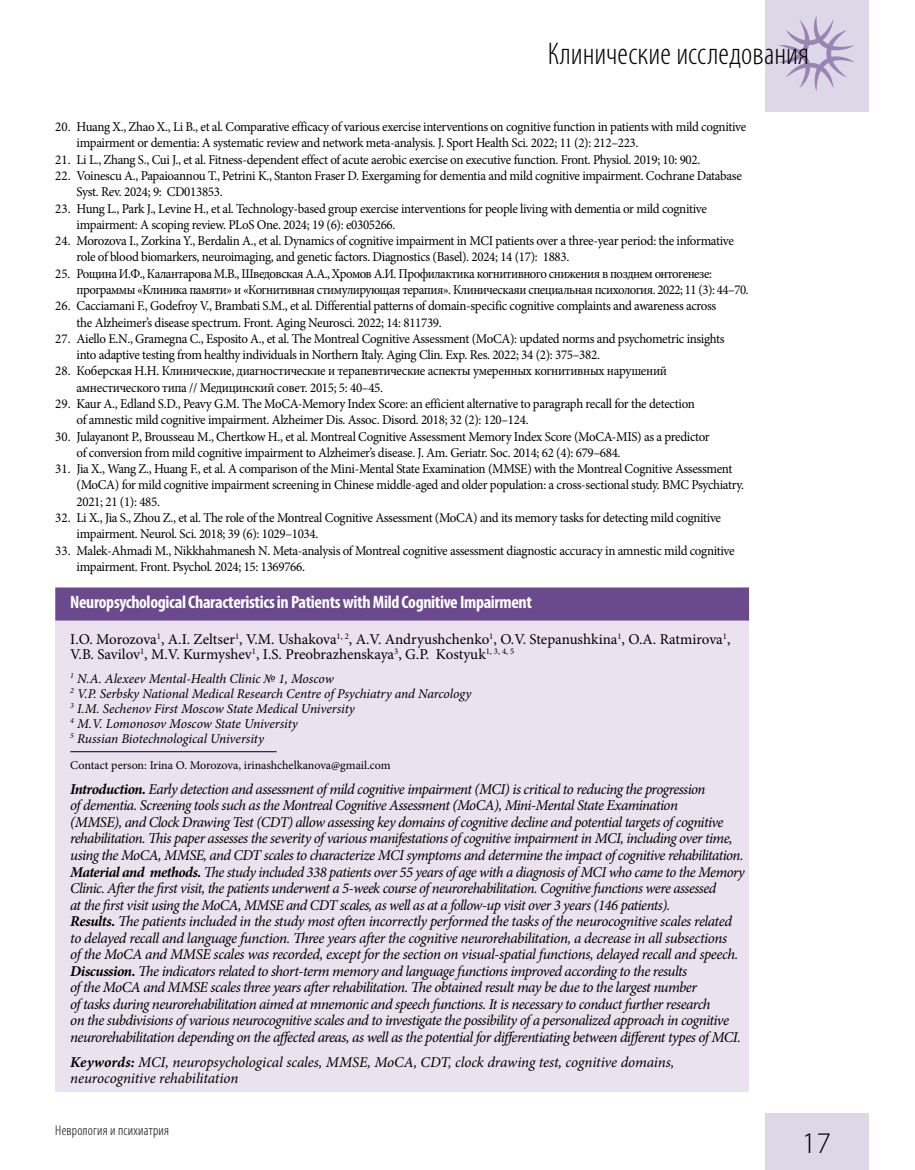
<style>
.page{position:relative;width:915px;height:1170px;background:#fff}
.page>*{position:absolute;margin:0;border:0;box-sizing:border-box;transform-origin:0 0}
.t1{font:300 condensed 31.5px "Myriad Pro";color:#000}
.t2{font:300 30px "Myriad Pro";color:#000}
.t3{font:700 condensed 18px "Myriad Pro";letter-spacing:-.02em;color:#fff}
.t4{font:italic 15px/16.5px "Minion Pro";letter-spacing:-.035em;color:#000}
.t5{font:15px/15px "Minion Pro";letter-spacing:-.005em;color:#000}
.t6{font:italic 15px/16.5px "Minion Pro";letter-spacing:-.01em;color:#000}
.t7{font:300 condensed 14.25px "Myriad Pro";letter-spacing:.015em;color:#000}
.t8{font:13.5px/16.4px "Minion Pro";letter-spacing:-.025em;color:#000;scale:.96 1}
.t9{font:italic 13.5px/15px "Minion Pro";letter-spacing:-.01em;color:#000}
.t10{font:13.5px/16.4px "Minion Pro";letter-spacing:-.025em;color:#000;scale:.95 1}
.t11{font:12px "Minion Pro";letter-spacing:-.005em;color:#000}
.s1{font-weight:700}
</style>
<div class="page">
<div style="left:764px;top:1113px;width:103px;height:56px;background:#ddd7e8"></div>
<div style="left:764px;top:0;width:103px;height:111px;background:#ddd7e8"></div>
<svg style="left:779px;top:16px;width:75px;height:76px"></svg>
<div style="left:55px;top:587px;width:693px;height:505px;background:#ebe1ef"></div>
<div style="left:55px;top:587px;width:693px;height:33px;background:#6b498d"></div>
<hr style="left:70px;top:751px;width:206px;height:1px;background:#000">
<h1 class="t1" style="left:547px;top:35px;width:263px">Клинические исследования</h1>
<p class="t8" style="left:77px;top:119px;width:698px;text-indent:-21px">20. Huang X., Zhao X., Li B., et al. Comparative efficacy of various exercise interventions on cognitive function in patients with mild cognitive impairment or dementia: A systematic review and network meta-analysis. J. Sport Health Sci. 2022; 11 (2): 212–223.</p>
<p class="t8" style="left:55px;top:151px;width:673px">21. Li L., Zhang S., Cui J., et al. Fitness-dependent effect of acute aerobic exercise on executive function. Front. Physiol. 2019; 10: 902.</p>
<p class="t8" style="left:77px;top:168px;width:694px;text-indent:-21px">22. Voinescu A., Papaioannou T., Petrini K., Stanton Fraser D. Exergaming for dementia and mild cognitive impairment. Cochrane Database<br>Syst. Rev. 2024; 9: CD013853.</p>
<p class="t8" style="left:77px;top:200px;width:657px;text-indent:-21px">23. Hung L., Park J., Levine H., et al. Technology-based group exercise interventions for people living with dementia or mild cognitive impairment: A scoping review. PLoS One. 2024; 19 (6): e0305266.</p>
<p class="t8" style="left:77px;top:233px;width:686px;text-indent:-21px">24. Morozova I., Zorkina Y., Berdalin A., et al. Dynamics of cognitive impairment in MCI patients over a three-year period: the informative role of blood biomarkers, neuroimaging, and genetic factors. Diagnostics (Basel). 2024; 14 (17): 1883.</p>
<p class="t10" style="left:77px;top:265px;width:708px;text-indent:-21px">25. Рощина И.Ф., Калантарова М.В., Шведовская А.А., Хромов А.И. Профилактика когнитивного снижения в позднем онтогенезе: программы «Клиника памяти» и «Когнитивная стимулирующая терапия». Клиническаяи специальная психология. 2022; 11 (3): 44–70.</p>
<p class="t8" style="left:77px;top:298px;width:667px;text-indent:-21px">26. Cacciamani F., Godefroy V., Brambati S.M., et al. Differential patterns of domain-specific cognitive complaints and awareness across the Alzheimer’s disease spectrum. Front. Aging Neurosci. 2022; 14: 811739.</p>
<p class="t8" style="left:77px;top:330px;width:676px;text-indent:-21px">27. Aiello E.N., Gramegna C., Esposito A., et al. The Montreal Cognitive Assessment (MoCA): updated norms and psychometric insights into adaptive testing from healthy individuals in Northern Italy. Aging Clin. Exp. Res. 2022; 34 (2): 375–382.</p>
<p class="t8" style="left:77px;top:363px;width:616px;text-indent:-21px">28. Коберская Н.Н. Клинические, диагностические и терапевтические аспекты умеренных когнитивных нарушений амнестического типа // Медицинский совет. 2015; 5: 40–45.</p>
<p class="t8" style="left:77px;top:395px;width:645px;text-indent:-21px">29. Kaur A., Edland S.D., Peavy G.M. The MoCA-Memory Index Score: an efficient alternative to paragraph recall for the detection of amnestic mild cognitive impairment. Alzheimer Dis. Assoc. Disord. 2018; 32 (2): 120–124.</p>
<p class="t8" style="left:77px;top:428px;width:660px;text-indent:-21px">30. Julayanont P., Brousseau M., Chertkow H., et al. Montreal Cognitive Assessment Memory Index Score (MoCA-MIS) as a predictor of conversion from mild cognitive impairment to Alzheimer’s disease. J. Am. Geriatr. Soc. 2014; 62 (4): 679–684.</p>
<p class="t8" style="left:77px;top:460px;width:696px;text-indent:-21px">31. Jia X., Wang Z., Huang F., et al. A comparison of the Mini-Mental State Examination (MMSE) with the Montreal Cognitive Assessment (MoCA) for mild cognitive impairment screening in Chinese middle-aged and older population: a cross-sectional study. BMC Psychiatry.<br>2021; 21 (1): 485.</p>
<p class="t8" style="left:77px;top:509px;width:672px;text-indent:-21px">32. Li X., Jia S., Zhou Z., et al. The role of the Montreal Cognitive Assessment (MoCA) and its memory tasks for detecting mild cognitive impairment. Neurol. Sci. 2018; 39 (6): 1029–1034.</p>
<p class="t8" style="left:77px;top:542px;width:686px;text-indent:-21px">33. Malek-Ahmadi M., Nikkhahmanesh N. Meta-analysis of Montreal cognitive assessment diagnostic accuracy in amnestic mild cognitive impairment. Front. Psychol. 2024; 15: 1369766.</p>
<h3 class="t3" style="left:70px;top:590px;width:463px">Neuropsychological Characteristics in Patients with Mild Cognitive Impairment</h3>
<p class="t5" style="left:70px;top:631px;width:661px">I.O. Morozova<sup>1</sup>, A.I. Zeltser<sup>1</sup>, V.M. Ushakova<sup>1,</sup> <sup>2</sup>, A.V. Andryushchenko<sup>1</sup>, O.V. Stepanushkina<sup>1</sup>, O.A. Ratmirova<sup>1</sup>,<br>V.B. Savilov<sup>1</sup>, M.V. Kurmyshev<sup>1</sup>, I.S. Preobrazhenskaya<sup>3</sup>, G.P. Kostyuk<sup>1,</sup> <sup>3,</sup> <sup>4,</sup> <sup>5</sup></p>
<p class="t9" style="left:70px;top:670px;width:402px"><sup>1</sup> N.A. Alexeev Mental-Health Clinic № 1, Moscow<br><sup>2</sup> V.P. Serbsky National Medical Research Centre of Psychiatry and Narcology <sup>3</sup> I.M. Sechenov First Moscow State Medical University<br><sup>4</sup> M.V. Lomonosov Moscow State University<br><sup>5</sup> Russian Biotechnological University</p>
<p class="t11" style="left:70px;top:757px;width:322px">Contact person: Irina O. Morozova, irinashchelkanova@gmail.com</p>
<p class="t4" style="left:70px;top:780px;width:675px"><span class="s1">Introduction.</span> Early detection and assessment of mild cognitive impairment (MCI) is critical to reducing the progression<br>of dementia. Screening tools such as the Montreal Cognitive Assessment (MoCA), Mini-Mental State Examination<br>(MMSE), and Clock Drawing Test (CDT) allow assessing key domains of cognitive decline and potential targets of cognitive rehabilitation. This paper assesses the severity of various manifestations of cognitive impairment in MCI, including over time, using the MoCA, MMSE, and CDT scales to characterize MCI symptoms and determine the impact of cognitive rehabilitation.<br><span class="s1">Material and methods.</span> The study included 338 patients over 55 years of age with a diagnosis of MCI who came to the Memory Clinic. After the first visit, the patients underwent a 5-week course of neurorehabilitation. Cognitive functions were assessed<br>at the first visit using the MoCA, MMSE and CDT scales, as well as at a follow-up visit over 3 years (146 patients).<br><span class="s1">Results.</span> The patients included in the study most often incorrectly performed the tasks of the neurocognitive scales related to delayed recall and language function. Three years after the cognitive neurorehabilitation, a decrease in all subsections<br>of the MoCA and MMSE scales was recorded, except for the section on visual-spatial functions, delayed recall and speech.<br><span class="s1">Discussion.</span> The indicators related to short-term memory and language functions improved according to the results<br>of the MoCA and MMSE scales three years after rehabilitation. The obtained result may be due to the largest number<br>of tasks during neurorehabilitation aimed at mnemonic and speech functions. It is necessary to conduct further research<br>on the subdivisions of various neurocognitive scales and to investigate the possibility of a personalized approach in cognitive neurorehabilitation depending on the affected areas, as well as the potential for differentiating between different types of MCI.</p>
<p class="t6" style="left:70px;top:1053px;width:605px"><span class="s1">Keywords:</span> MCI, neuropsychological scales, MMSE, MoCA, CDT, clock drawing test, cognitive domains, neurocognitive rehabilitation</p>
<p class="t7" style="left:55px;top:1121px;width:115px">Неврология и психиатрия</p>
<h2 class="t2" style="left:801px;top:1126px;width:31px">17</h2>
</div>
